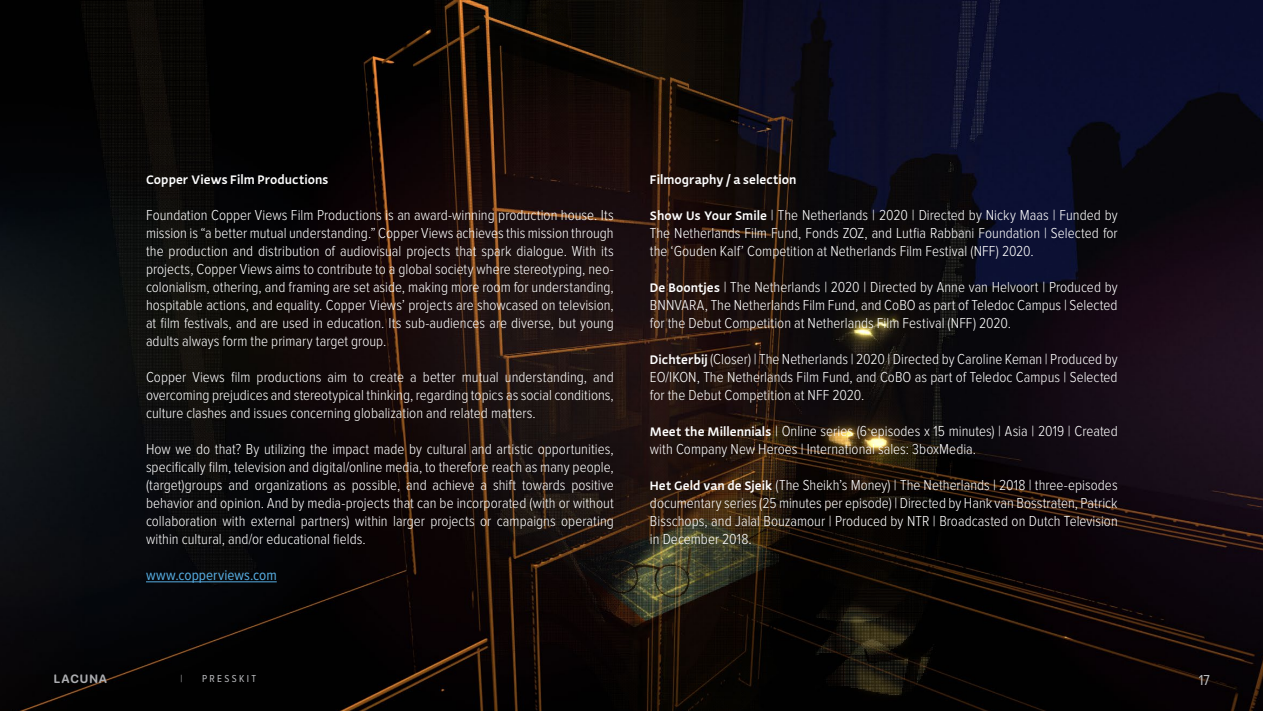
<style>
.page{position:relative;width:1263px;height:711px;background:#fff}
.page>*{position:absolute;margin:0;border:0;box-sizing:border-box;transform-origin:0 0}
.Body_grey_for_white{font:300 15px/18px "Proxima Nova Cond";color:#fff;text-align:justify}
.Body_grey_for_white-2{font:15px "Proxima Nova Cond";letter-spacing:.005em;color:#56ace0}
.t1{font:15px "Proxima Nova Cond";color:#babbbe}
.Body_grey_for_white-3{font:600 13.5px "Actium";color:#fff}
.t2{font:700 12px "SF Pro Rounded";letter-spacing:.075em;color:#acadb1}
.t3{font:10.5px "Proxima Nova Cond";letter-spacing:.22em;color:#babbbe}
.t4{font:300 10.5px "Proxima Nova Cond";color:#babbbe}
.s1{font-family:"Actium";font-weight:600;font-size:13.5px}
</style>
<div class="page">
<img style="left:0;top:0;width:1263px;height:711px">
<hr style="left:146px;top:581px;width:131px;height:1px;background:#56ace0">
<p class="Body_grey_for_white-3" style="left:146px;top:168px;width:184px">Copper Views Film Productions</p>
<p class="Body_grey_for_white" style="left:146px;top:206px;width:469px">Foundation Copper Views Film Productions is an award-winning production house. Its mission is “a better mutual understanding.” Copper Views achieves this mission through the production and distribution of audiovisual projects that spark dialogue. With its projects, Copper Views aims to contribute to a global society where stereotyping, neo&shy;colonialism, othering, and framing are set aside, making more room for understanding, hospitable actions, and equality. Copper Views’ projects are showcased on television, at film festivals, and are used in education. Its sub-audiences are diverse, but young adults always form the primary target group.</p>
<p class="Body_grey_for_white" style="left:146px;top:368px;width:469px">Copper Views film productions aim to create a better mutual understanding, and overcoming prejudices and stereotypical thinking, regarding topics as social conditions, culture clashes and issues concerning globalization and related matters.</p>
<p class="Body_grey_for_white" style="left:146px;top:440px;width:469px">How we do that? By utilizing the impact made by cultural and artistic opportunities, specifically film, television and digital/online media, to therefore reach as many people, (target)groups and organizations as possible, and achieve a shift towards positive behavior and opinion. And by media-projects that can be incorporated (with or without collaboration with external partners) within larger projects or campaigns operating within cultural, and/or educational fields.</p>
<p class="Body_grey_for_white-2" style="left:146px;top:568px;width:132px">www.copperviews.com</p>
<p class="Body_grey_for_white-3" style="left:650px;top:168px;width:148px">Filmography / a selection</p>
<p class="Body_grey_for_white" style="left:650px;top:206px;width:469px"><span class="s1">Show Us Your Smile</span> | The Netherlands | 2020 | Directed by Nicky Maas | Funded by The Netherlands Film Fund, Fonds ZOZ, and Lutfia Rabbani Foundation | Selected for the ‘Gouden Kalf’ Competition at Netherlands Film Festival (NFF) 2020.</p>
<p class="Body_grey_for_white" style="left:650px;top:278px;width:469px"><span class="s1">De Boontjes</span> | The Netherlands | 2020 | Directed by Anne van Helvoort | Produced by BNNVARA, The Netherlands Film Fund, and CoBO as part of Teledoc Campus | Selected for the Debut Competition at Netherlands Film Festival (NFF) 2020.</p>
<p class="Body_grey_for_white" style="left:650px;top:350px;width:469px"><span class="s1">Dichterbij</span> (Closer) | The Netherlands | 2020 | Directed by Caroline Keman | Produced by EO/IKON, The Netherlands Film Fund, and CoBO as part of Teledoc Campus | Selected for the Debut Competition at NFF 2020.</p>
<p class="Body_grey_for_white" style="left:650px;top:422px;width:469px"><span class="s1">Meet the Millennials</span> | Online series (6 episodes x 15 minutes) | Asia | 2019 | Created with Company New Heroes | International sales: 3boxMedia.</p>
<p class="Body_grey_for_white" style="left:650px;top:476px;width:469px"><span class="s1">Het Geld van de Sjeik</span> (The Sheikh’s Money) | The Netherlands | 2018 | three-episodes documentary series (25 minutes per episode) | Directed by Hank van Bosstraten, Patrick Bisschops, and Jalal Bouzamour | Produced by NTR | Broadcasted on Dutch Television in December 2018.</p>
<p class="t2" style="left:54px;top:671px;width:55px">LACUNA</p>
<p class="t4" style="left:181px;top:673px;width:4px">|</p>
<p class="t3" style="left:202px;top:673px;width:55px">PRESSKIT</p>
<p class="t1" style="left:1199px;top:673px;width:13px">17</p>
</div>
